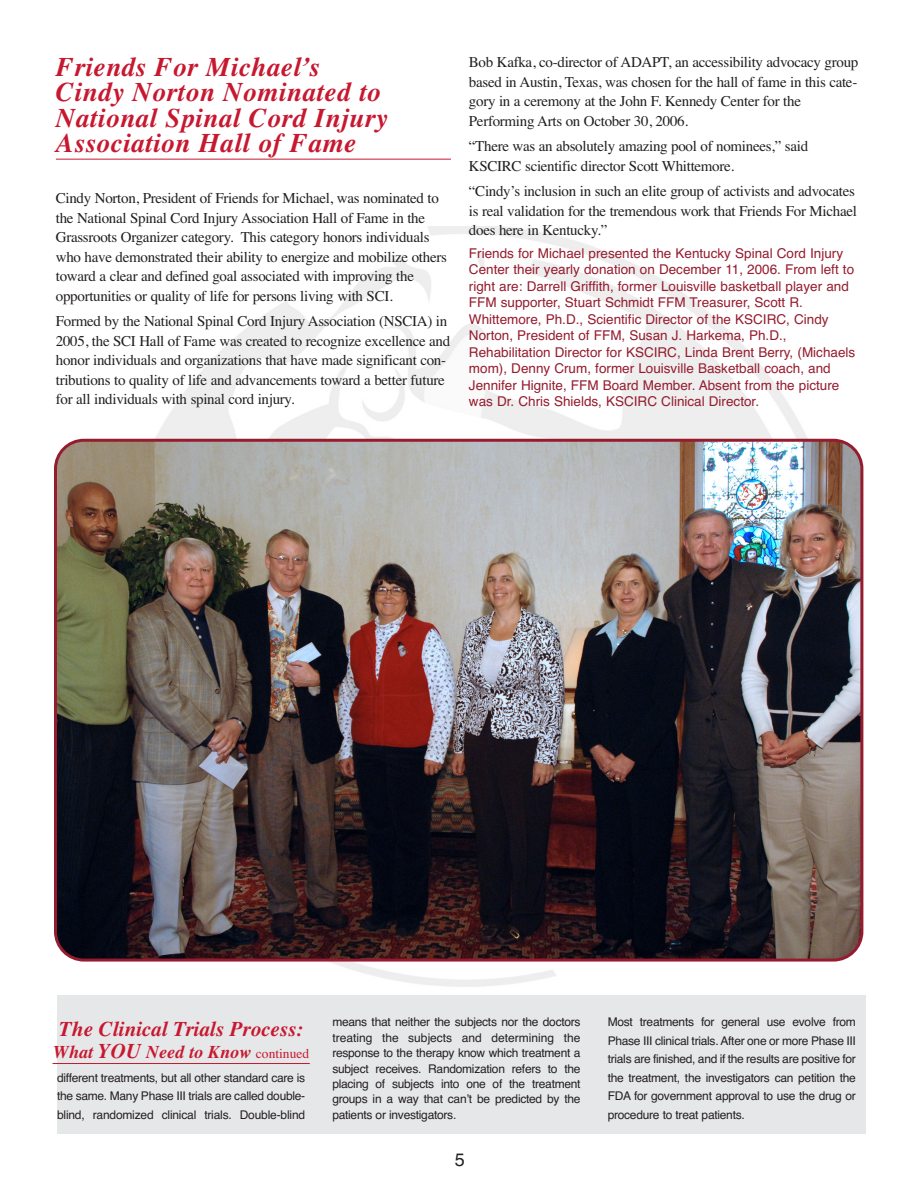
<style>
.page{position:relative;width:918px;height:1188px;background:#fff}
.page>*{position:absolute;margin:0;border:0;box-sizing:border-box;transform-origin:0 0}
.t1{font:italic 700 27px/25.5px "Times";letter-spacing:.02em;color:#c71830}
.t2{font:italic 700 21px "Times";color:#c71830}
.t3{font:italic 700 18px "Times";color:#c71830}
.t4{font:18px "Helvetica";color:#231f20}
.t5{font:15px/19.5px "Times";letter-spacing:-.02em;color:#231f20}
.t6{font:13.5px/16.5px "Helvetica";color:#951c2e}
.t7{font:12px/18.3px "Helvetica";letter-spacing:-.02em;color:#231f20;text-align:justify}
.t8{font:12px "Helvetica";color:#231f20}
.s1{font-size:21px}
.s2{font-weight:400;font-style:normal;font-size:13.5px}
</style>
<div class="page">
<div style="left:57px;top:995px;width:808px;height:139px;background:#e6e7e9"></div>
<hr style="left:56px;top:159px;width:395px;height:1px;background:#c71830">
<img style="left:54px;top:439px;width:809px;height:523px">
<hr style="left:52px;top:1063px;width:258px;height:1px;background:#c71830">
<h1 class="t1" style="left:56px;top:56px;width:333px">Friends For Michael’s<br>Cindy Norton Nominated to<br>National Spinal Cord Injury<br>Association Hall of Fame</h1>
<p class="t5" style="left:56px;top:190px;width:393px">Cindy Norton, President of Friends for Michael, was nominated to the National Spinal Cord Injury Association Hall of Fame in the Grassroots Organizer category. This category honors individuals who have demonstrated their ability to energize and mobilize others toward a clear and defined goal associated with improving the opportunities or quality of life for persons living with SCI.</p>
<p class="t5" style="left:56px;top:313px;width:396px">Formed by the National Spinal Cord Injury Association (NSCIA) in 2005, the SCI Hall of Fame was created to recognize excellence and honor individuals and organizations that have made significant con&shy;tributions to quality of life and advancements toward a better future for all individuals with spinal cord injury.</p>
<p class="t5" style="left:469px;top:54px;width:391px">Bob Kafka, co-director of ADAPT, an accessibility advocacy group based in Austin, Texas, was chosen for the hall of fame in this cate&shy;gory in a ceremony at the John F. Kennedy Center for the Performing Arts on October 30, 2006.</p>
<p class="t5" style="left:469px;top:138px;width:341px">“There was an absolutely amazing pool of nominees,” said<br>KSCIRC scientific director Scott Whittemore.</p>
<p class="t5" style="left:469px;top:183px;width:389px">“Cindy’s inclusion in such an elite group of activists and advocates is real validation for the tremendous work that Friends For Michael does here in Kentucky.”</p>
<p class="t6" style="left:469px;top:246px;width:388px">Friends for Michael presented the Kentucky Spinal Cord Injury Center their yearly donation on December 11, 2006. From left to right are: Darrell Griffith, former Louisville basketball player and FFM supporter, Stuart Schmidt FFM Treasurer, Scott R.<br>Whittemore, Ph.D., Scientific Director of the KSCIRC, Cindy Norton, President of FFM, Susan J. Harkema, Ph.D., Rehabilitation Director for KSCIRC, Linda Brent Berry, (Michaels mom), Denny Crum, former Louisville Basketball coach, and Jennifer Hignite, FFM Board Member. Absent from the picture was Dr. Chris Shields, KSCIRC Clinical Director.</p>
<h2 class="t2" style="left:59px;top:1022px;width:246px">The Clinical Trials Process:</h2>
<h2 class="t3" style="left:53px;top:1045px;width:258px">What <span class="s1">YOU</span> Need to Know <span class="s2">continued</span></h2>
<p class="t7" style="left:57px;top:1070px;width:250px">different treatments, but all other standard care is the same. Many Phase III trials are called double&shy;blind, randomized clinical trials. Double-blind</p>
<p class="t7" style="left:332px;top:1014px;width:250px">means that neither the subjects nor the doctors</p>
<p class="t7" style="left:608px;top:1014px;width:250px">Most treatments for general use evolve from</p>
<p class="t8" style="left:332px;top:1033px;width:250px">treating the subjects and determining the</p>
<p class="t7" style="left:608px;top:1033px;width:250px">Phase III clinical trials. After one or more Phase III</p>
<p class="t7" style="left:332px;top:1045px;width:250px">response to the therapy know which treatment a</p>
<p class="t7" style="left:608px;top:1051px;width:250px">trials are finished, and if the results are positive for</p>
<p class="t7" style="left:332px;top:1060px;width:250px">subject receives. Randomization refers to the</p>
<p class="t7" style="left:608px;top:1070px;width:250px">the treatment, the investigators can petition the</p>
<p class="t7" style="left:332px;top:1077px;width:250px;line-height:15.5px">placing of subjects into one of the treatment groups in a way that can’t be predicted by the</p>
<p class="t7" style="left:608px;top:1088px;width:250px">FDA for government approval to use the drug or</p>
<p class="t7" style="left:332px;top:1107px;width:126px">patients or investigators.</p>
<p class="t7" style="left:608px;top:1107px;width:139px">procedure to treat patients.</p>
<p class="t4" style="left:455px;top:1153px;width:12px">5</p>
</div>
